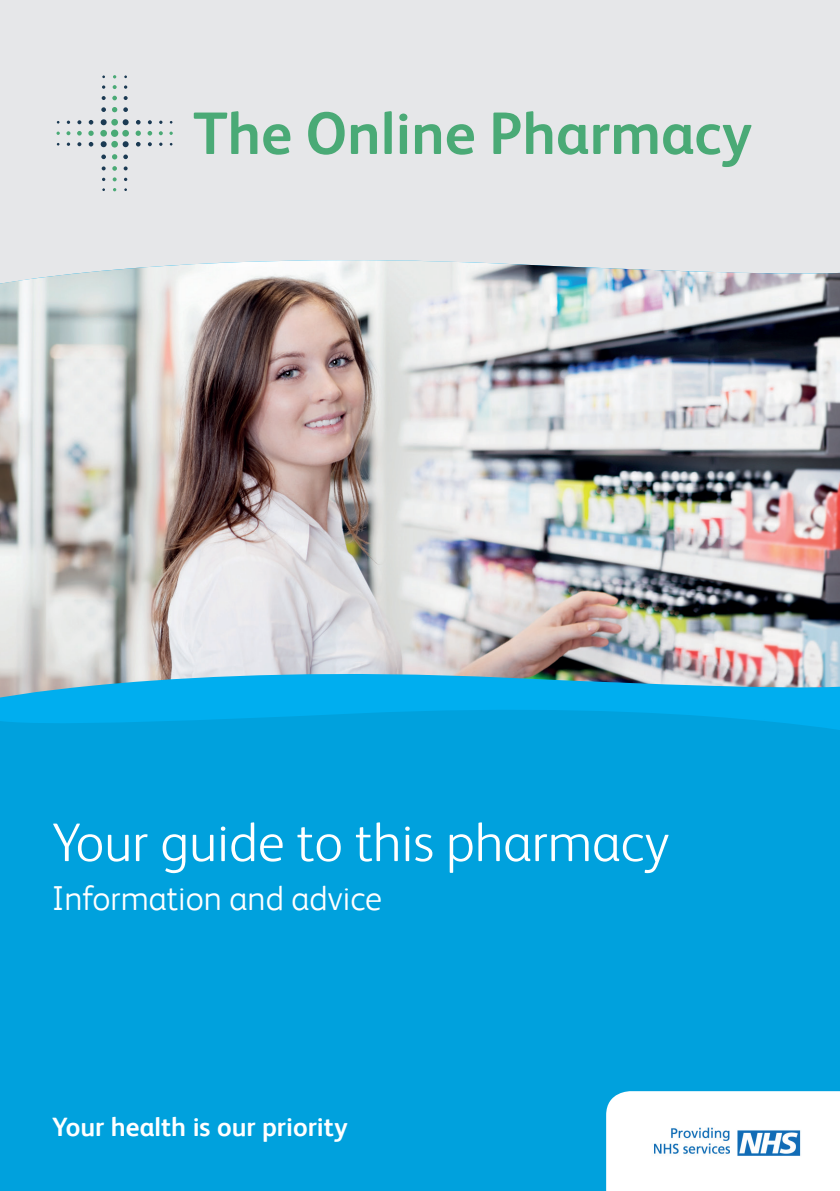
<style>
.page{position:relative;width:840px;height:1191px;background:#fff}
.page>*{position:absolute;margin:0;border:0;box-sizing:border-box;transform-origin:0 0}
.t1{font:700 59.8px "FS Albert";color:#4aaa76}
.t2{font:300 54.6px "FS Albert";color:#fff}
.t3{font:300 34.6px "FS Albert";color:#fff}
.t4{font:700 26.6px "FS Albert";color:#fff}
</style>
<div class="page">
<div style="left:0;top:0;width:839px;height:442px;background:#e6e7e9"></div>
<img style="left:0;top:283px;width:839px;height:379px">
<img style="left:4px;top:260px;width:835px;height:23px">
<img style="left:0;top:662px;width:839px;height:35px">
<div style="left:0;top:697px;width:839px;height:494px;background:#00a1dd"></div>
<svg style="left:605px;top:1091px;width:234px;height:100px"></svg>
<img style="left:632px;top:1126px;width:98px;height:32px">
<img style="left:730px;top:1126px;width:73px;height:32px">
<svg style="left:123px;top:119px;width:5px;height:6px"></svg>
<svg style="left:136px;top:120px;width:4px;height:5px"></svg>
<svg style="left:148px;top:120px;width:4px;height:4px"></svg>
<div style="left:122px;top:130px;width:7px;height:7px;background:#4aaa76;border-radius:50%"></div>
<svg style="left:135px;top:131px;width:6px;height:5px"></svg>
<svg style="left:147px;top:131px;width:5px;height:5px"></svg>
<svg style="left:159px;top:131px;width:4px;height:4px"></svg>
<svg style="left:123px;top:141px;width:5px;height:6px"></svg>
<svg style="left:136px;top:142px;width:4px;height:4px"></svg>
<svg style="left:148px;top:142px;width:4px;height:4px"></svg>
<svg style="left:123px;top:154px;width:5px;height:5px"></svg>
<svg style="left:124px;top:166px;width:3px;height:4px"></svg>
<div style="left:111px;top:141px;width:7px;height:6px;background:#4aaa76;border-radius:50%"></div>
<svg style="left:112px;top:154px;width:5px;height:5px"></svg>
<svg style="left:112px;top:166px;width:5px;height:5px"></svg>
<svg style="left:113px;top:177px;width:4px;height:4px"></svg>
<svg style="left:101px;top:141px;width:6px;height:6px"></svg>
<svg style="left:101px;top:154px;width:5px;height:5px"></svg>
<svg style="left:102px;top:166px;width:4px;height:4px"></svg>
<svg style="left:89px;top:142px;width:4px;height:5px"></svg>
<svg style="left:77px;top:142px;width:4px;height:4px"></svg>
<div style="left:100px;top:130px;width:7px;height:7px;background:#4aaa76;border-radius:50%"></div>
<div style="left:111px;top:130px;width:7px;height:7px;background:#4aaa76;border-radius:50%"></div>
<svg style="left:88px;top:131px;width:6px;height:5px"></svg>
<svg style="left:77px;top:131px;width:5px;height:5px"></svg>
<svg style="left:66px;top:131px;width:4px;height:4px"></svg>
<svg style="left:101px;top:119px;width:6px;height:6px"></svg>
<svg style="left:89px;top:120px;width:4px;height:5px"></svg>
<svg style="left:77px;top:120px;width:4px;height:4px"></svg>
<svg style="left:101px;top:107px;width:5px;height:5px"></svg>
<svg style="left:102px;top:96px;width:4px;height:4px"></svg>
<svg style="left:102px;top:85px;width:3px;height:4px"></svg>
<div style="left:111px;top:119px;width:7px;height:7px;background:#4aaa76;border-radius:50%"></div>
<svg style="left:112px;top:107px;width:5px;height:5px"></svg>
<svg style="left:112px;top:96px;width:5px;height:4px"></svg>
<svg style="left:113px;top:85px;width:4px;height:4px"></svg>
<svg style="left:123px;top:107px;width:5px;height:5px"></svg>
<svg style="left:124px;top:96px;width:3px;height:4px"></svg>
<svg style="left:124px;top:85px;width:3px;height:4px"></svg>
<p class="t1" style="left:193px;top:99px;width:560px">The Online Pharmacy</p>
<p class="t2" style="left:52px;top:811px;width:618px">Your guide to this pharmacy</p>
<p class="t3" style="left:52px;top:878px;width:331px">Information and advice</p>
<p class="t4" style="left:52px;top:1111px;width:297px">Your health is our priority</p>
</div>
